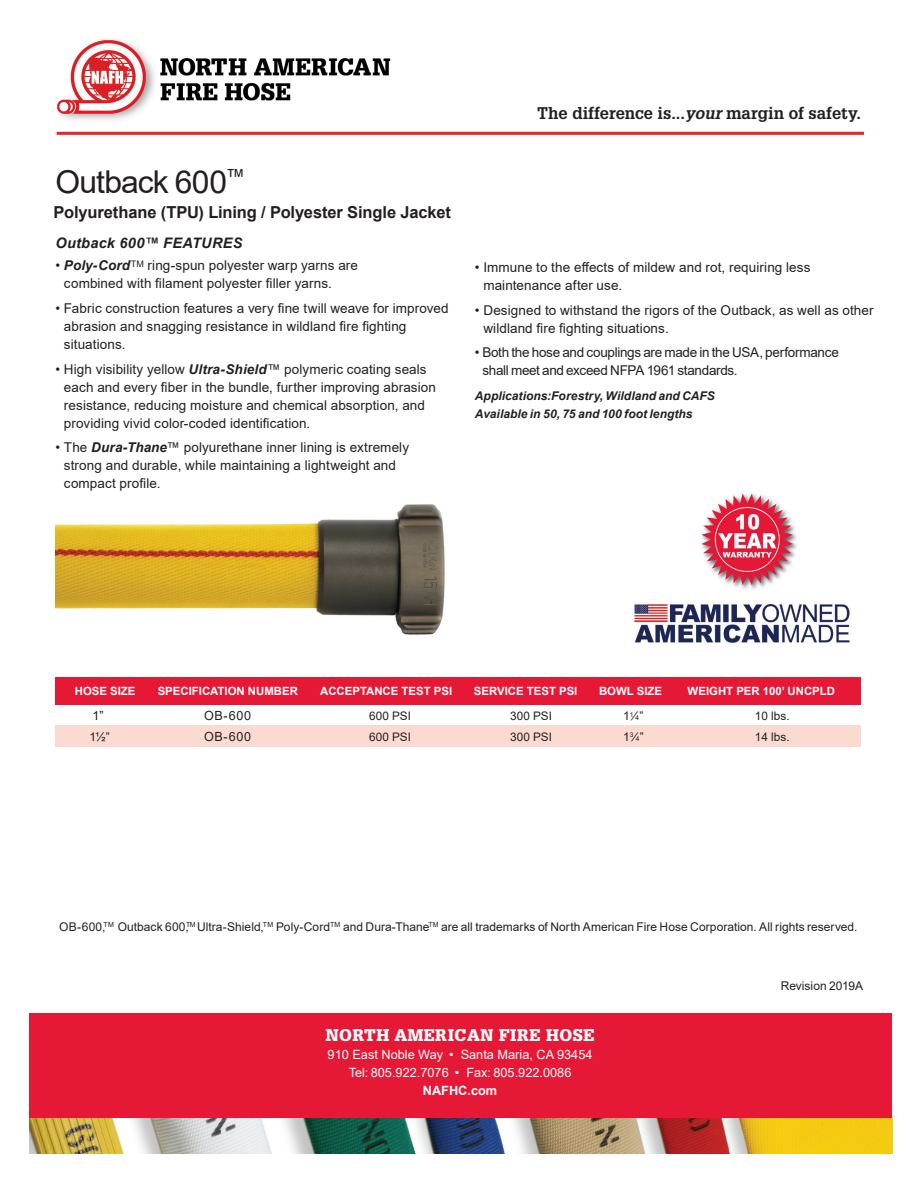
<style>
.page{position:relative;width:918px;height:1188px;background:#fff}
.page>*{position:absolute;margin:0;border:0;box-sizing:border-box;transform-origin:0 0}
.t1{font:31.5px "Arial";letter-spacing:-.02em;color:#231f20}
.t2{font:700 16.5px "Arial";letter-spacing:-.01em;color:#231f20}
.t3{font:700 16.5px "Glypha LT Std";color:#231f20}
.t4{font:900 16.5px "Glypha LT Std";letter-spacing:.03em;color:#fff}
.t5{font:italic 700 14.4px "Arial";letter-spacing:.025em;color:#231f20}
.t6{font:13.5px/18px "Arial";letter-spacing:.005em;color:#231f20}
.t7{font:13.5px/18px "Arial";letter-spacing:-.025em;color:#231f20}
.t8{font:12.75px/18px "Arial";color:#fff;text-align:center}
.t9{font:700 12.75px "Arial";color:#fff}
.t10{font:12.6px "Arial";letter-spacing:.045em;color:#231f20}
.t11{font:12px "Arial";letter-spacing:.005em;color:#231f20}
.t12{font:italic 700 12px/18px "Arial";letter-spacing:.005em;color:#231f20}
.t13{font:11.7px "Arial";color:#231f20}
.t14{font:700 11.4px "Arial";color:#fff}
.s1{font-weight:700;font-style:italic}
.s2{font-style:italic}
.s3{font-size:6.6px}
</style>
<div class="page">
<img style="left:634px;top:604px;width:216px;height:39px">
<div style="left:55px;top:726px;width:806px;height:21px;background:#fbdbd1"></div>
<div style="left:55px;top:677px;width:806px;height:28px;background:#e51836"></div>
<img style="left:29px;top:1118px;width:863px;height:35px">
<div style="left:29px;top:1013px;width:863px;height:105px;background:#e51836"></div>
<img style="left:55px;top:504px;width:390px;height:131px">
<img style="left:701px;top:493px;width:96px;height:96px">
<hr style="left:57px;top:132px;width:807px;height:3px;background:#ed2026">
<img style="left:57px;top:39px;width:98px;height:81px">
<img style="left:160px;top:58px;width:231px;height:43px">
<h1 class="t1" style="left:56px;top:160px;width:191px">Outback 600<sup>™</sup></h1>
<p class="t2" style="left:54px;top:201px;width:399px">Polyurethane (TPU) Lining / Polyester Single Jacket</p>
<p class="t5" style="left:56px;top:233px;width:188px">Outback 600™ FEATURES</p>
<p class="t6" style="left:64px;top:256px;width:296px;text-indent:-8px">• <span class="s1">Poly-Cord</span><sup>TM</sup> ring-spun polyester warp yarns are combined with filament polyester filler yarns.</p>
<p class="t6" style="left:64px;top:299px;width:386px;text-indent:-8px">• Fabric construction features a very fine twill weave for improved abrasion and snagging resistance in wildland fire fighting situations.</p>
<p class="t6" style="left:64px;top:360px;width:374px;text-indent:-8px">• High visibility yellow <span class="s1">Ultra-Shield</span>™ polymeric coating seals each and every fiber in the bundle, further improving abrasion resistance, reducing moisture and chemical absorption, and providing vivid color-coded identification.</p>
<p class="t6" style="left:64px;top:438px;width:347px;text-indent:-8px">• The <span class="s1">Dura-Thane</span>™ polyurethane inner lining is extremely strong and durable, while maintaining a lightweight and compact profile.</p>
<p class="t3" style="left:537px;top:103px;width:325px">The difference is...<span class="s2">your</span>margin of safety.</p>
<p class="t6" style="left:483px;top:258px;width:329px;text-indent:-8px">• Immune to the effects of mildew and rot, requiring less maintenance after use.</p>
<p class="t6" style="left:483px;top:301px;width:392px;text-indent:-8px">• Designed to withstand the rigors of the Outback, as well as other wildland fire fighting situations.</p>
<p class="t7" style="left:482px;top:343px;width:358px;text-indent:-7px">• Both the hose and couplings are made in the USA, performance shall meet and exceed NFPA 1961 standards.</p>
<p class="t12" style="left:475px;top:387px;width:242px">Applications:Forestry, Wildland and CAFS<br>Available in 50, 75 and 100 foot lengths</p>
<p class="t14" style="left:75px;top:682px;width:62px">HOSE SIZE</p>
<p class="t14" style="left:158px;top:682px;width:142px">SPECIFICATION NUMBER</p>
<p class="t14" style="left:320px;top:682px;width:134px">ACCEPTANCE TEST PSI</p>
<p class="t14" style="left:474px;top:682px;width:105px">SERVICE TEST PSI</p>
<p class="t14" style="left:599px;top:682px;width:65px">BOWL SIZE</p>
<p class="t14" style="left:688px;top:682px;width:149px">WEIGHT PER 100’ UNCPLD</p>
<p class="t10" style="left:93px;top:707px;width:13px">1”</p>
<p class="t10" style="left:204px;top:707px;width:48px">OB-600</p>
<p class="t13" style="left:369px;top:708px;width:43px">600 PSI</p>
<p class="t13" style="left:510px;top:708px;width:43px">300 PSI</p>
<p class="t11" style="left:623px;top:708px;width:22px">1<sup>1</sup>⁄<span class="s3">4</span>”</p>
<p class="t13" style="left:755px;top:708px;width:36px">10 lbs.</p>
<p class="t11" style="left:89px;top:728px;width:22px">1½”</p>
<p class="t10" style="left:204px;top:728px;width:48px">OB-600</p>
<p class="t13" style="left:369px;top:729px;width:43px">600 PSI</p>
<p class="t13" style="left:510px;top:729px;width:43px">300 PSI</p>
<p class="t11" style="left:623px;top:728px;width:22px">1<sup>3</sup>⁄<span class="s3">4</span>”</p>
<p class="t13" style="left:755px;top:729px;width:36px">14 lbs.</p>
<p class="t11" style="left:59px;top:919px;width:800px">OB-600,<sup>TM</sup> Outback 600,<sup>TM</sup> Ultra-Shield,<sup>TM</sup> Poly-Cord<sup>TM</sup> and Dura-Thane<sup>TM</sup> are all trademarks of North American Fire Hose Corporation. All rights reserved.</p>
<p class="t4" style="left:326px;top:1025px;width:270px">NORTH AMERICAN FIRE HOSE</p>
<p class="t8" style="left:328px;top:1045px;width:266px">910 East Noble Way • Santa Maria, CA 93454<br>Tel: 805.922.7076 • Fax: 805.922.0086</p>
<p class="t9" style="left:423px;top:1082px;width:76px">NAFHC.com</p>
<p class="t11" style="left:781px;top:978px;width:84px">Revision 2019A</p>
</div>
